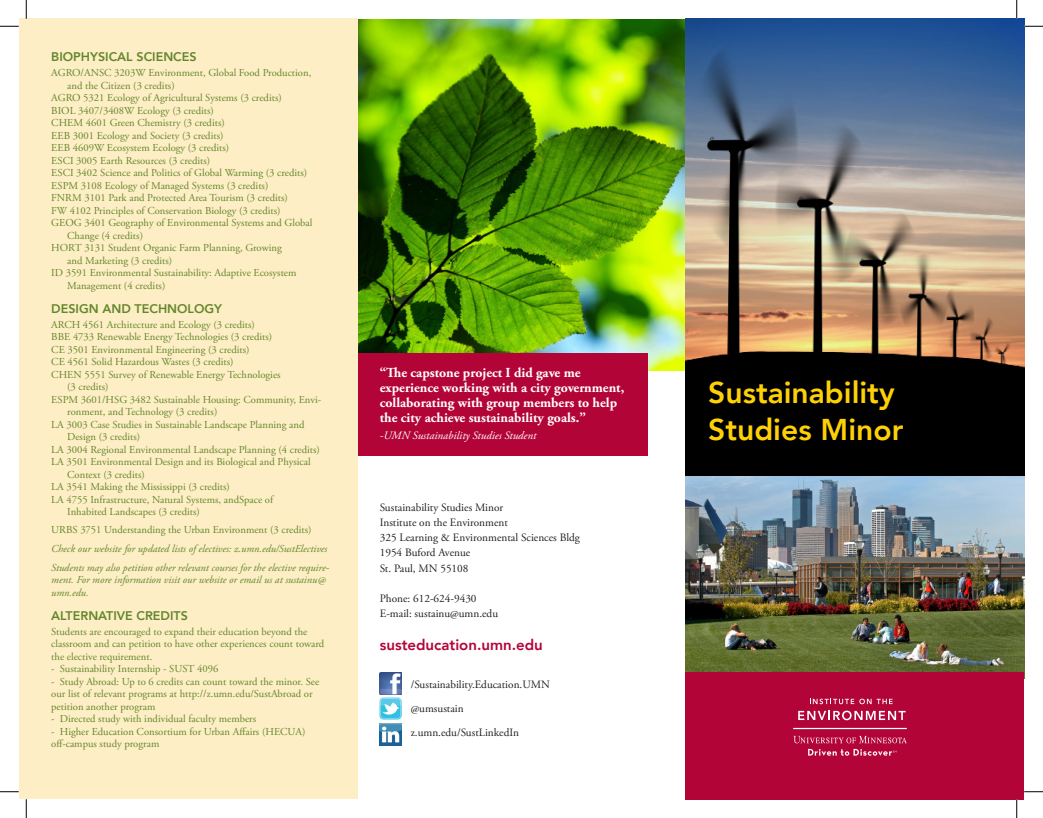
<style>
.page{position:relative;width:1043px;height:818px;background:#fff}
.page>*{position:absolute;margin:0;border:0;box-sizing:border-box;transform-origin:0 0}
.t1{font:800 30px/36px "Avenir";color:#fed105}
.t2{font:800 15px "Avenir";color:#b30437}
.t3{font:700 13.75px/15px "Adobe Garamond Pro";color:#fff}
.first_line{font:800 12.5px "Avenir";color:#63872d}
.t4{font:11.25px "Adobe Garamond Pro";color:#231f20}
.t5{font:italic 11.25px "Adobe Garamond Pro";color:#fff}
.t6{font:10.62px/12.5px "Adobe Garamond Pro";color:#63872d}
.t7{font:italic 10.62px/18.8px "Adobe Garamond Pro";color:#63872d}
</style>
<div class="page">
<img style="left:357px;top:19px;width:328px;height:352px">
<div style="left:357px;top:353px;width:291px;height:102px;background:#b30437"></div>
<img style="left:380px;top:672px;width:22px;height:22px">
<img style="left:380px;top:697px;width:22px;height:22px">
<img style="left:380px;top:723px;width:21px;height:22px">
<img style="left:685px;top:19px;width:339px;height:653px">
<div style="left:19px;top:19px;width:338px;height:780px;background:#feeec5"></div>
<div style="left:685px;top:672px;width:339px;height:127px;background:#b30437"></div>
<svg style="left:793px;top:735px;width:113px;height:20px"></svg>
<hr style="left:793px;top:727px;width:113px;height:2px;background:#fff">
<svg style="left:798px;top:710px;width:107px;height:10px"></svg>
<svg style="left:810px;top:698px;width:82px;height:6px"></svg>
<svg style="left:0;top:25px;width:19px;height:2px"></svg>
<svg style="left:1024px;top:25px;width:18px;height:2px"></svg>
<svg style="left:0;top:791px;width:19px;height:1px"></svg>
<svg style="left:1024px;top:791px;width:18px;height:1px"></svg>
<svg style="left:25px;top:0;width:2px;height:19px"></svg>
<svg style="left:25px;top:799px;width:2px;height:19px"></svg>
<svg style="left:1015px;top:0;width:2px;height:19px"></svg>
<svg style="left:1015px;top:799px;width:2px;height:19px"></svg>
<p class="first_line" style="left:51px;top:46px;width:147px">BIOPHYSICAL SCIENCES</p>
<p class="t6" style="left:51px;top:67px;width:261px">AGRO/ANSC 3203W Environment, Global Food Production,</p>
<p class="t6" style="left:67px;top:80px;width:109px">and the Citizen (3 credits)</p>
<p class="t6" style="left:51px;top:92px;width:232px">AGRO 5321 Ecology of Agricultural Systems (3 credits)</p>
<p class="t6" style="left:51px;top:105px;width:164px">BIOL 3407/3408W Ecology (3 credits)</p>
<p class="t6" style="left:51px;top:117px;width:175px">CHEM 4601 Green Chemistry (3 credits)</p>
<p class="t6" style="left:51px;top:130px;width:174px">EEB 3001 Ecology and Society (3 credits)</p>
<p class="t6" style="left:51px;top:142px;width:180px">EEB 4609W Ecosystem Ecology (3 credits)</p>
<p class="t6" style="left:51px;top:155px;width:160px">ESCI 3005 Earth Resources (3 credits)</p>
<p class="t6" style="left:51px;top:167px;width:257px">ESCI 3402 Science and Politics of Global Warming (3 credits)</p>
<p class="t6" style="left:51px;top:180px;width:219px">ESPM 3108 Ecology of Managed Systems (3 credits)</p>
<p class="t6" style="left:51px;top:192px;width:238px">FNRM 3101 Park and Protected Area Tourism (3 credits)</p>
<p class="t6" style="left:51px;top:205px;width:231px">FW 4102 Principles of Conservation Biology (3 credits)</p>
<p class="t6" style="left:51px;top:217px;width:263px">GEOG 3401 Geography of Environmental Systems and Global</p>
<p class="t6" style="left:67px;top:230px;width:77px">Change (4 credits)</p>
<p class="t6" style="left:51px;top:242px;width:232px">HORT 3131 Student Organic Farm Planning, Growing</p>
<p class="t6" style="left:67px;top:255px;width:107px">and Marketing (3 credits)</p>
<p class="t6" style="left:51px;top:267px;width:247px">ID 3591 Environmental Sustainability: Adaptive Ecosystem</p>
<p class="t6" style="left:67px;top:280px;width:100px">Management (4 credits)</p>
<p class="first_line" style="left:51px;top:297px;width:172px">DESIGN AND TECHNOLOGY</p>
<p class="t6" style="left:51px;top:318px;width:205px">ARCH 4561 Architecture and Ecology (3 credits)</p>
<p class="t6" style="left:51px;top:331px;width:222px">BBE 4733 Renewable Energy Technologies (3 credits)</p>
<p class="t6" style="left:51px;top:343px;width:200px">CE 3501 Environmental Engineering (3 credits)</p>
<p class="t6" style="left:51px;top:356px;width:184px">CE 4561 Solid Hazardous Wastes (3 credits)</p>
<p class="t6" style="left:51px;top:368px;width:231px">CHEN 5551 Survey of Renewable Energy Technologies</p>
<p class="t6" style="left:67px;top:381px;width:43px">(3 credits)</p>
<p class="t6" style="left:51px;top:393px;width:271px">ESPM 3601/HSG 3482 Sustainable Housing: Community, Envi-</p>
<p class="t6" style="left:67px;top:406px;width:152px">ronment, and Technology (3 credits)</p>
<p class="t6" style="left:51px;top:418px;width:255px">LA 3003 Case Studies in Sustainable Landscape Planning and</p>
<p class="t6" style="left:67px;top:431px;width:75px">Design (3 credits)</p>
<p class="t6" style="left:51px;top:443px;width:270px">LA 3004 Regional Environmental Landscape Planning (4 credits)</p>
<p class="t6" style="left:51px;top:456px;width:261px">LA 3501 Environmental Design and its Biological and Physical</p>
<p class="t6" style="left:67px;top:468px;width:79px">Context (3 credits)</p>
<p class="t6" style="left:51px;top:481px;width:180px">LA 3541 Making the Mississippi (3 credits)</p>
<p class="t6" style="left:51px;top:493px;width:223px">LA 4755 Infrastructure, Natural Systems, andSpace of</p>
<p class="t6" style="left:67px;top:506px;width:134px">Inhabited Landscapes (3 credits)</p>
<p class="t6" style="left:51px;top:524px;width:262px">URBS 3751 Understanding the Urban Environment (3 credits)</p>
<p class="t7" style="left:51px;top:539px;width:279px">Check our website for updated lists of electives: z.umn.edu/SustElectives<br>Students may also petition other relevant courses for the elective require-</p>
<p class="t7" style="left:51px;top:574px;width:276px;line-height:12.5px">ment. For more information visit our website or email us at sustainu@ umn.edu.</p>
<p class="first_line" style="left:51px;top:604px;width:138px">ALTERNATIVE CREDITS</p>
<p class="t6" style="left:51px;top:625px;width:274px">Students are encouraged to expand their education beyond the classroom and can petition to have other experiences count toward the elective requirement.</p>
<p class="t6" style="left:51px;top:663px;width:169px">- Sustainability Internship - SUST 4096</p>
<p class="t6" style="left:51px;top:675px;width:269px">- Study Abroad: Up to 6 credits can count toward the minor. See our list of relevant programs at http://z.umn.edu/SustAbroad or petition another program</p>
<p class="t6" style="left:51px;top:713px;width:206px">- Directed study with individual faculty members</p>
<p class="t6" style="left:51px;top:725px;width:256px">- Higher Education Consortium for Urban Affairs (HECUA) off-campus study program</p>
<p class="t3" style="left:380px;top:365px;width:202px">“The capstone project I did gave me</p>
<p class="t3" style="left:380px;top:380px;width:246px">experience working with a city government, collaborating with group members to help the city achieve sustainability goals.”</p>
<p class="t5" style="left:380px;top:429px;width:158px">-UMN Sustainability Studies Student</p>
<p class="t4" style="left:380px;top:501px;width:125px">Sustainability Studies Minor</p>
<p class="t4" style="left:380px;top:516px;width:130px">Institute on the Environment</p>
<p class="t4" style="left:380px;top:531px;width:202px">325 Learning &amp; Environmental Sciences Bldg</p>
<p class="t4" style="left:380px;top:546px;width:92px">1954 Buford Avenue</p>
<p class="t4" style="left:380px;top:561px;width:90px">St. Paul, MN 55108</p>
<p class="t4" style="left:380px;top:591px;width:98px">Phone: 612-624-9430</p>
<p class="t4" style="left:380px;top:606px;width:120px">E-mail: sustainu@umn.edu</p>
<p class="t2" style="left:380px;top:630px;width:165px">susteducation.umn.edu</p>
<p class="t4" style="left:411px;top:678px;width:141px">/Sustainability.Education.UMN</p>
<p class="t4" style="left:411px;top:701px;width:55px">@umsustain</p>
<p class="t4" style="left:411px;top:725px;width:110px">z.umn.edu/SustLinkedIn</p>
<p class="t1" style="left:708px;top:373px;width:197px">Sustainability<br>Studies Minor</p>
</div>
